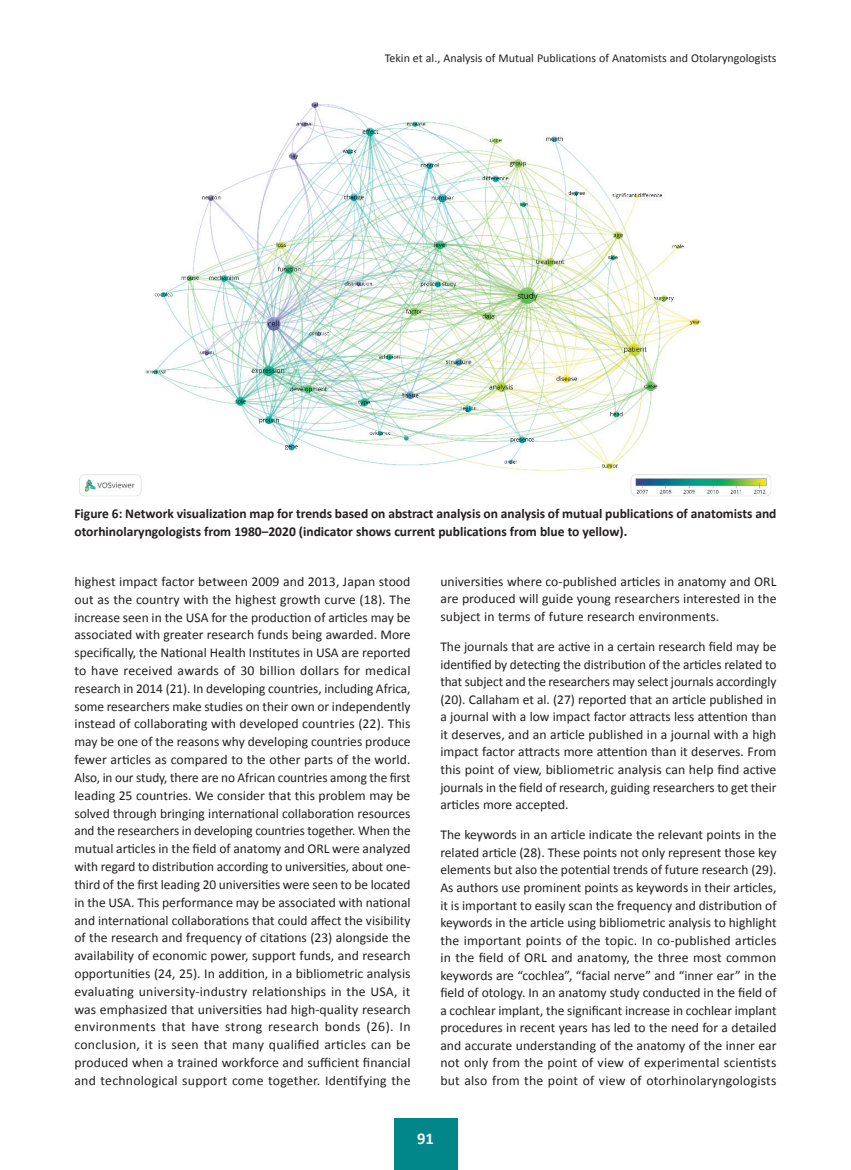
<style>
.page{position:relative;width:851px;height:1170px;background:#fff}
.page>*{position:absolute;margin:0;border:0;box-sizing:border-box;transform-origin:0 0}
.t1{font:700 16.5px "Calibri";color:#fff}
.t2{font:13.5px/17.9px "Calibri";letter-spacing:.005em;color:#231f20;text-align:justify}
.t3{font:700 13.5px/17.2px "Calibri";color:#231f20}
.t4{font:12px "Calibri";color:#231f20}
</style>
<div class="page">
<div style="left:393px;top:1118px;width:64px;height:51px;background:#018689"></div>
<img style="left:79px;top:102px;width:692px;height:394px">
<p class="t4" style="left:384px;top:51px;width:393px">Tekin et al., Analysis of Mutual Publications of Anatomists and Otolaryngologists</p>
<p class="t3" style="left:74px;top:505px;width:703px">Figure 6: Network visualization map for trends based on abstract analysis on analysis of mutual publications of anatomists and otorhinolaryngologists from 1980–2020 (indicator shows current publications from blue to yellow).</p>
<p class="t2" style="left:74px;top:572px;width:337px">highest impact factor between 2009 and 2013, Japan stood out as the country with the highest growth curve (18). The increase seen in the USA for the production of articles may be associated with greater research funds being awarded. More specifically, the National Health Institutes in USA are reported to have received awards of 30 billion dollars for medical research in 2014 (21). In developing countries, including Africa, some researchers make studies on their own or independently instead of collaborating with developed countries (22). This may be one of the reasons why developing countries produce fewer articles as compared to the other parts of the world.<br>Also, in our study, there are no African countries among the first leading 25 countries. We consider that this problem may be solved through bringing international collaboration resources and the researchers in developing countries together. When the mutual articles in the field of anatomy and ORL were analyzed with regard to distribution according to universities, about one&shy;third of the first leading 20 universities were seen to be located in the USA. This performance may be associated with national and international collaborations that could affect the visibility of the research and frequency of citations (23) alongside the availability of economic power, support funds, and research opportunities (24, 25). In addition, in a bibliometric analysis evaluating university-industry relationships in the USA, it was emphasized that universities had high-quality research environments that have strong research bonds (26). In conclusion, it is seen that many qualified articles can be produced when a trained workforce and sufficient financial and technological support come together. Identifying the</p>
<p class="t2" style="left:440px;top:572px;width:337px">universities where co-published articles in anatomy and ORL are produced will guide young researchers interested in the subject in terms of future research environments.</p>
<p class="t2" style="left:440px;top:638px;width:337px">The journals that are active in a certain research field may be identified by detecting the distribution of the articles related to that subject and the researchers may select journals accordingly (20). Callaham et al. (27) reported that an article published in a journal with a low impact factor attracts less attention than it deserves, and an article published in a journal with a high impact factor attracts more attention than it deserves. From this point of view, bibliometric analysis can help find active journals in the field of research, guiding researchers to get their articles more accepted.</p>
<p class="t2" style="left:440px;top:826px;width:337px">The keywords in an article indicate the relevant points in the related article (28). These points not only represent those key elements but also the potential trends of future research (29).<br>As authors use prominent points as keywords in their articles, it is important to easily scan the frequency and distribution of keywords in the article using bibliometric analysis to highlight the important points of the topic. In co-published articles in the field of ORL and anatomy, the three most common keywords are “cochlea”, “facial nerve” and “inner ear” in the field of otology. In an anatomy study conducted in the field of a cochlear implant, the significant increase in cochlear implant procedures in recent years has led to the need for a detailed and accurate understanding of the anatomy of the inner ear not only from the point of view of experimental scientists but also from the point of view of otorhinolaryngologists</p>
<p class="t1" style="left:417px;top:1127px;width:18px">91</p>
</div>
